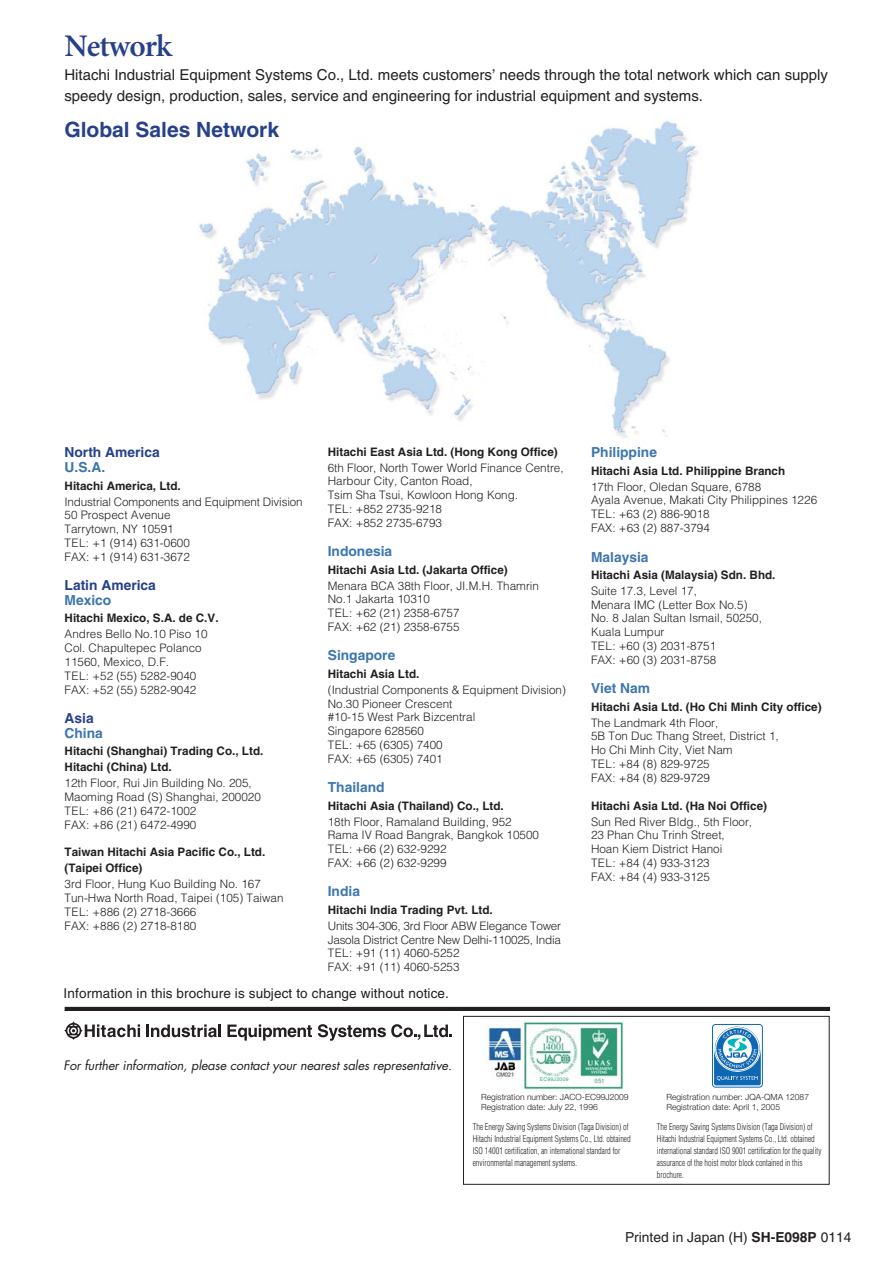
<style>
.page{position:relative;width:893px;height:1263px;background:#fff}
.page>*{position:absolute;margin:0;border:0;box-sizing:border-box;transform-origin:0 0}
.t1{font:600 31.5px "Minion Pro";letter-spacing:-.03em;color:#26408a}
.t2{font:700 21px "Helvetica LT Std";color:#26408a}
.t3{font:15px/21px "Helvetica LT Std";color:#231f20}
.t4{font:700 13.8px "Helvetica LT Std";color:#3c76ae}
.t5{font:13.8px "Helvetica LT Std";color:#231f20}
.t6{font:700 13.8px "Helvetica LT Std";color:#26408a}
.t7{font:13.5px "Helvetica LT Std";letter-spacing:.01em;color:#231f20}
.t8{font:italic 12.75px "Futura Std";letter-spacing:-.01em;color:#231f20}
.t9{font:300 11.7px/13.8px "Helvetica LT Std";color:#231f20}
.t10{font:700 11.7px/15.9px "Helvetica LT Std";color:#231f20}
.t11{font:300 11.7px/13.8px "Helvetica LT Std";letter-spacing:-.02em;color:#231f20}
.t12{font:300 condensed 9px/12px "Helvetica LT Std";color:#231f20;scale:.9 1}
.t13{font:300 8.55px/10.6px "Helvetica Neue LT Std";color:#231f20}
.t14{font:5.1px "Helvetica LT Std";letter-spacing:.06em;color:#2ca27d}
.t15{font:4.95px "Helvetica LT Std";letter-spacing:.06em;color:#2ca27d}
.s1{font-weight:700}
</style>
<div class="page">
<img style="left:199px;top:120px;width:500px;height:318px">
<hr style="left:65px;top:1007px;width:765px;height:4px;background:#231f20">
<svg style="left:64px;top:1021px;width:76px;height:19px"></svg>
<svg style="left:147px;top:1024px;width:74px;height:13px"></svg>
<svg style="left:227px;top:1024px;width:85px;height:16px"></svg>
<svg style="left:318px;top:1024px;width:134px;height:17px"></svg>
<div style="left:463px;top:1016px;width:366px;height:168px;border:1px solid #231f20"></div>
<div style="left:712px;top:1024px;width:51px;height:63px;border:1px solid #0f68b3;border-radius:3px"></div>
<svg style="left:714px;top:1026px;width:47px;height:59px"></svg>
<img style="left:485px;top:1021px;width:142px;height:69px">
<div style="left:533px;top:1077px;width:39px;height:7px;background:#fff"></div>
<h1 class="t1" style="left:64px;top:26px;width:109px">Network</h1>
<p class="t3" style="left:64px;top:66px;width:765px">Hitachi Industrial Equipment Systems Co., Ltd. meets customers’ needs through the total network which can supply speedy design, production, sales, service and engineering for industrial equipment and systems.</p>
<h2 class="t2" style="left:64px;top:122px;width:216px">Global Sales Network</h2>
<p class="t6" style="left:65px;top:447px;width:97px">North America</p>
<p class="t4" style="left:65px;top:462px;width:42px">U.S.A.</p>
<p class="t10" style="left:65px;top:479px;width:118px">Hitachi America, Ltd.</p>
<p class="t9" style="left:65px;top:496px;width:240px">Industrial Components and Equipment Division<br>50 Prospect Avenue<br>Tarrytown, NY 10591<br>TEL: +1 (914) 631-0600<br>FAX: +1 (914) 631-3672</p>
<p class="t6" style="left:65px;top:580px;width:93px">Latin America</p>
<p class="t4" style="left:65px;top:595px;width:48px">Mexico</p>
<p class="t10" style="left:65px;top:612px;width:156px">Hitachi Mexico, S.A. de C.V.</p>
<p class="t9" style="left:65px;top:629px;width:144px">Andres Bello No.10 Piso 10<br>Col. Chapultepec Polanco<br>11560, Mexico, D.F.<br>TEL: +52 (55) 5282-9040<br>FAX: +52 (55) 5282-9042</p>
<p class="t6" style="left:65px;top:713px;width:31px">Asia</p>
<p class="t4" style="left:65px;top:728px;width:40px">China</p>
<p class="t10" style="left:65px;top:745px;width:200px">Hitachi (Shanghai) Trading Co., Ltd.<br>Hitachi (China) Ltd.</p>
<p class="t9" style="left:65px;top:778px;width:198px">12th Floor, Rui Jin Building No. 205,<br>Maoming Road (S) Shanghai, 200020<br>TEL: +86 (21) 6472-1002<br>FAX: +86 (21) 6472-4990</p>
<p class="t10" style="left:65px;top:846px;width:202px">Taiwan Hitachi Asia Pacific Co., Ltd. (Taipei Office)</p>
<p class="t9" style="left:65px;top:879px;width:220px">3rd Floor, Hung Kuo Building No. 167<br>Tun-Hwa North Road, Taipei (105) Taiwan<br>TEL: +886 (2) 2718-3666<br>FAX: +886 (2) 2718-8180</p>
<p class="t10" style="left:328px;top:445px;width:231px">Hitachi East Asia Ltd. (Hong Kong Office)</p>
<p class="t9" style="left:328px;top:462px;width:237px">6th Floor, North Tower World Finance Centre,<br>Harbour City, Canton Road,<br>Tsim Sha Tsui, Kowloon Hong Kong.<br>TEL: +852 2735-9218<br>FAX: +852 2735-6793</p>
<p class="t4" style="left:328px;top:546px;width:66px">Indonesia</p>
<p class="t10" style="left:328px;top:563px;width:181px">Hitachi Asia Ltd. (Jakarta Office)</p>
<p class="t9" style="left:328px;top:580px;width:213px">Menara BCA 38th Floor, JI.M.H. Thamrin<br>No.1 Jakarta 10310<br>TEL: +62 (21) 2358-6757<br>FAX: +62 (21) 2358-6755</p>
<p class="t4" style="left:328px;top:650px;width:69px">Singapore</p>
<p class="t10" style="left:328px;top:667px;width:93px">Hitachi Asia Ltd.</p>
<p class="t9" style="left:328px;top:684px;width:240px">(Industrial Components &amp; Equipment Division)<br>No.30 Pioneer Crescent<br>#10-15 West Park Bizcentral<br>Singapore 628560<br>TEL: +65 (6305) 7400<br>FAX: +65 (6305) 7401</p>
<p class="t4" style="left:328px;top:782px;width:58px">Thailand</p>
<p class="t10" style="left:328px;top:799px;width:178px">Hitachi Asia (Thailand) Co., Ltd.</p>
<p class="t9" style="left:328px;top:816px;width:213px">18th Floor, Ramaland Building, 952<br>Rama IV Road Bangrak, Bangkok 10500<br>TEL: +66 (2) 632-9292<br>FAX: +66 (2) 632-9299</p>
<p class="t4" style="left:328px;top:886px;width:34px">India</p>
<p class="t10" style="left:328px;top:903px;width:167px">Hitachi India Trading Pvt. Ltd.</p>
<p class="t11" style="left:328px;top:920px;width:235px">Units 304-306, 3rd Floor ABW Elegance Tower Jasola District Centre New Delhi-110025, India TEL: +91 (11) 4060-5252<br>FAX: +91 (11) 4060-5253</p>
<p class="t7" style="left:64px;top:989px;width:387px">Information in this brochure is subject to change without notice.</p>
<p class="t4" style="left:591px;top:447px;width:68px">Philippine</p>
<p class="t10" style="left:591px;top:464px;width:196px">Hitachi Asia Ltd. Philippine Branch</p>
<p class="t9" style="left:591px;top:481px;width:228px">17th Floor, Oledan Square, 6788<br>Ayala Avenue, Makati City Philippines 1226<br>TEL: +63 (2) 886-9018<br>FAX: +63 (2) 887-3794</p>
<p class="t4" style="left:591px;top:552px;width:59px">Malaysia</p>
<p class="t10" style="left:591px;top:568px;width:186px">Hitachi Asia (Malaysia) Sdn. Bhd.</p>
<p class="t9" style="left:591px;top:585px;width:172px">Suite 17.3, Level 17,<br>Menara IMC (Letter Box No.5)<br>No. 8 Jalan Sultan Ismail, 50250,<br>Kuala Lumpur<br>TEL: +60 (3) 2031-8751<br>FAX: +60 (3) 2031-8758</p>
<p class="t4" style="left:591px;top:683px;width:61px">Viet Nam</p>
<p class="t10" style="left:591px;top:700px;width:232px">Hitachi Asia Ltd. (Ho Chi Minh City office)</p>
<p class="t9" style="left:591px;top:717px;width:189px">The Landmark 4th Floor,<br>5B Ton Duc Thang Street, District 1,<br>Ho Chi Minh City, Viet Nam<br>TEL: +84 (8) 829-9725<br>FAX: +84 (8) 829-9729</p>
<p class="t10" style="left:591px;top:799px;width:178px">Hitachi Asia Ltd. (Ha Noi Office)</p>
<p class="t9" style="left:591px;top:816px;width:163px">Sun Red River Bldg., 5th Floor,<br>23 Phan Chu Trinh Street,<br>Hoan Kiem District Hanoi<br>TEL: +84 (4) 933-3123<br>FAX: +84 (4) 933-3125</p>
<p class="t8" style="left:64px;top:1058px;width:390px">For further information, please contact your nearest sales representative.</p>
<p class="t15" style="left:540px;top:1077px;width:30px">EC97J1095</p>
<p class="t14" style="left:540px;top:1077px;width:30px">EC99J2009</p>
<p class="t13" style="left:481px;top:1092px;width:149px">Registration number: JACO-EC99J2009<br>Registration date: July 22, 1996</p>
<p class="t13" style="left:666px;top:1092px;width:144px">Registration number: JQA-QMA 12087<br>Registration date: April 1, 2005</p>
<p class="t12" style="left:473px;top:1121px;width:177px">The Energy Saving Systems Division (Taga Division) of Hitachi Industrial Equipment Systems Co., Ltd. obtained ISO 14001 certification, an international standard for environmental management systems.</p>
<p class="t12" style="left:657px;top:1121px;width:184px">The Energy Saving Systems Division (Taga Division) of Hitachi Industrial Equipment Systems Co., Ltd. obtained international standard ISO 9001 certification for the quality assurance of the hoist motor block contained in this brochure.</p>
<p class="t5" style="left:625px;top:1232px;width:228px">Printed in Japan (H) <span class="s1">SH-E098P</span> 0114</p>
</div>
